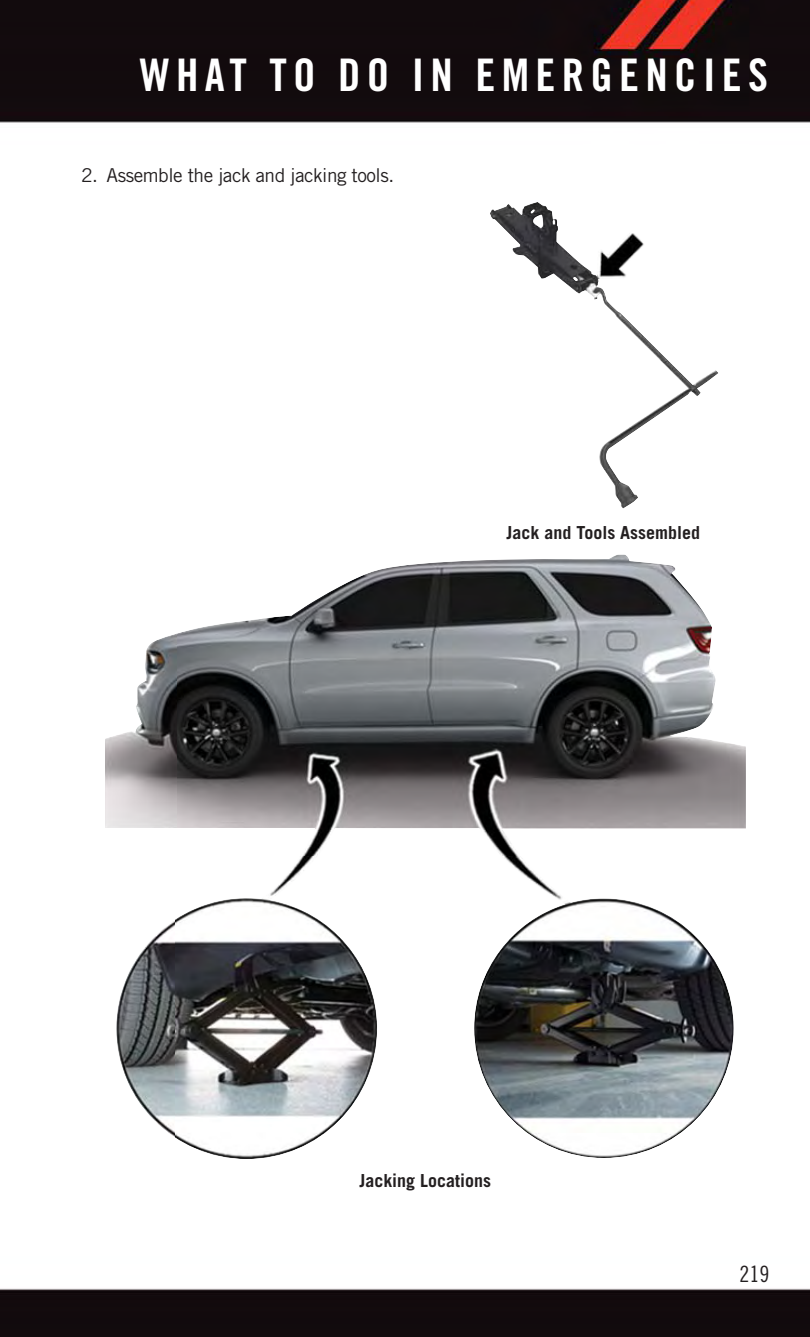
<style>
.page{position:relative;width:810px;height:1337px;background:#fff}
.page>*{position:absolute;margin:0;border:0;box-sizing:border-box;transform-origin:0 0}
.t1{font:45px "Trade Gothic LT Std Bd Cn 20";letter-spacing:.14em;color:#fff}
.t2{font:22.5px "Trade Gothic LT Std Cn 18";color:#231f20}
.t3{font:19.12px "Trade Gothic LT Std";letter-spacing:-.025em;color:#231f20}
.t4{font:700 18px "Trade Gothic LT Std";color:#231f20}
</style>
<div class="page">
<img style="left:0;top:0;width:810px;height:1336px">
<img style="left:490px;top:202px;width:229px;height:306px">
<img style="left:176px;top:554px;width:570px;height:303px">
<img style="left:105px;top:629px;width:72px;height:530px">
<img style="left:176px;top:856px;width:214px;height:303px">
<img style="left:461px;top:856px;width:285px;height:303px">
<h1 class="t1" style="left:140px;top:59px;width:630px">WHAT TO DO IN EMERGENCIES</h1>
<p class="t3" style="left:81px;top:168px;width:315px">2. Assemble the jack and jacking tools.</p>
<p class="t4" style="left:507px;top:526px;width:195px">Jack and Tools Assembled</p>
<p class="t4" style="left:359px;top:1174px;width:133px">Jacking Locations</p>
<p class="t2" style="left:740px;top:1266px;width:31px">219</p>
</div>
